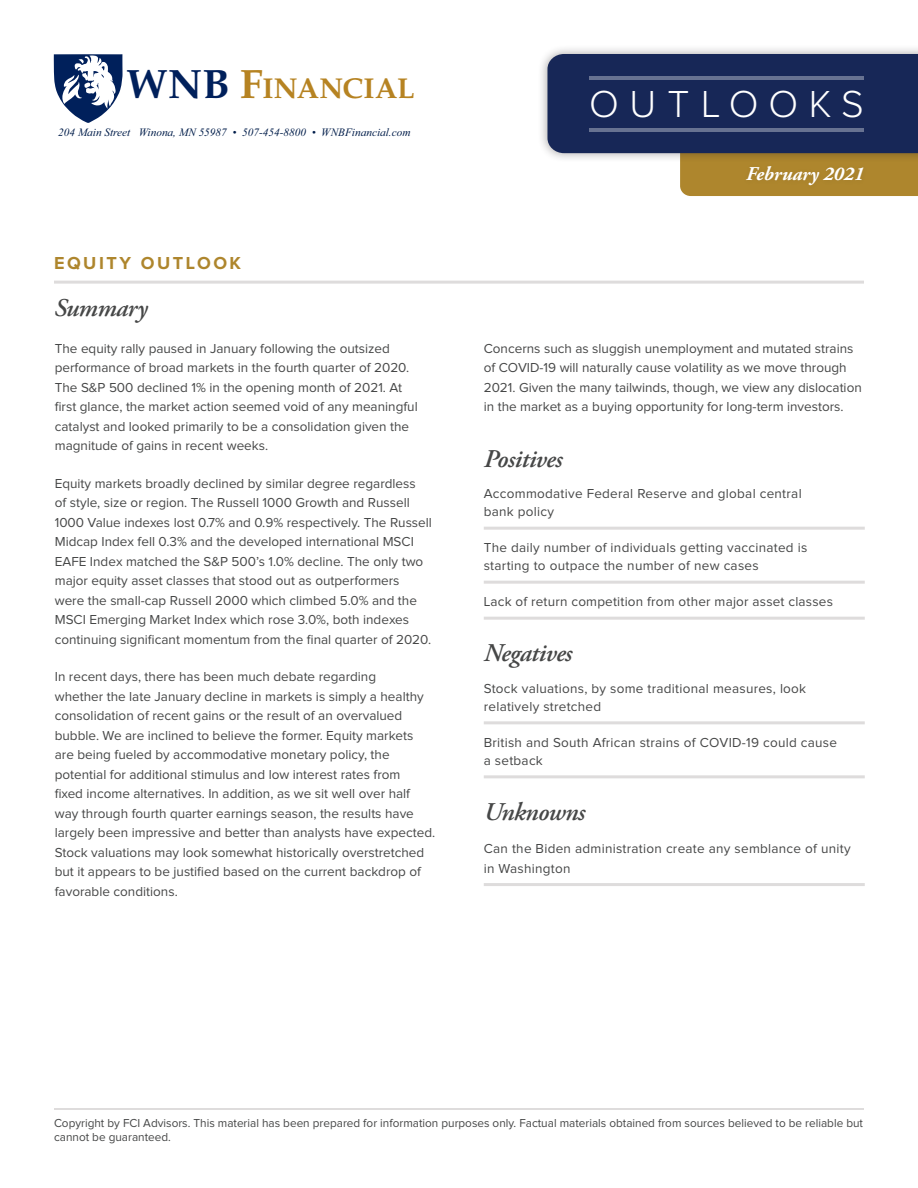
<style>
.page{position:relative;width:918px;height:1188px;background:#fff}
.page>*{position:absolute;margin:0;border:0;box-sizing:border-box;transform-origin:0 0}
.t1{font:300 39px "Proxima Nova";letter-spacing:.27em;color:#fff}
.t2{font:700 28.8px "Palatino";letter-spacing:.005em;color:#b68322}
.bullets-square{font:italic 600 25.5px "Adobe Garamond Pro";letter-spacing:-.02em;color:#464747}
.palatino-main{font:italic 600 25.5px "Adobe Garamond Pro";letter-spacing:-.02em;color:#464747}
.t3{font:italic 700 19.5px "Adobe Garamond Pro";color:#fff}
.t4{font:700 18px "Proxima Nova";letter-spacing:.14em;color:#ae862d}
.palatino-main-2{font:13.5px/19.5px "Proxima Nova";color:#464747}
.bullets-square-2{font:13.5px/18px "Proxima Nova";letter-spacing:.02em;color:#464747}
.t5{font:12px/14.4px "Proxima Nova";color:#464747}
.t6{font:italic 11.25px "Times New Roman";color:#001d4a}
.s1{font-size:41.1px;color:#00205b}
.s2{font-size:41.1px}
</style>
<div class="page">
<div style="left:538px;top:44px;width:380px;height:119px;background:#231f20;opacity:.38"></div>
<svg style="left:547px;top:54px;width:371px;height:142px;background:#484e65"></svg>
<hr style="left:590px;top:76px;width:274px;height:4px;background:#677291">
<hr style="left:590px;top:128px;width:274px;height:4px;background:#677291">
<div style="left:742px;top:162px;width:126px;height:29px;background:#ac852c"></div>
<hr style="left:484px;top:527px;width:381px;height:3px;background:#dedcdc">
<hr style="left:484px;top:581px;width:381px;height:3px;background:#dedcdc">
<hr style="left:484px;top:617px;width:381px;height:3px;background:#dedcdc">
<hr style="left:484px;top:721px;width:381px;height:3px;background:#dedcdc">
<hr style="left:484px;top:775px;width:381px;height:3px;background:#dedcdc">
<hr style="left:484px;top:883px;width:381px;height:3px;background:#dedcdc">
<hr style="left:54px;top:281px;width:810px;height:3px;background:#dedcdc">
<hr style="left:54px;top:1108px;width:810px;height:2px;background:#dedcdc">
<svg style="left:54px;top:54px;width:69px;height:69px"></svg>
<h2 class="t2" style="left:127px;top:71px;width:290px"><span class="s1">WNB</span> <span class="s2">F</span>INANCIAL</h2>
<p class="t6" style="left:58px;top:124px;width:354px">204 Main Street Winona, MN 55987 • 507-454-8800 • WNBFinancial.com</p>
<p class="t4" style="left:54px;top:254px;width:189px">EQUITY OUTLOOK</p>
<p class="bullets-square" style="left:54px;top:293px;width:95px">Summary</p>
<p class="palatino-main-2" style="left:55px;top:339px;width:364px">The equity rally paused in January following the outsized performance of broad markets in the fourth quarter of 2020.<br>The S&amp;P 500 declined 1% in the opening month of 2021. At first glance, the market action seemed void of any meaningful catalyst and looked primarily to be a consolidation given the magnitude of gains in recent weeks.</p>
<p class="palatino-main-2" style="left:55px;top:474px;width:379px">Equity markets broadly declined by similar degree regardless<br>of style, size or region. The Russell 1000 Growth and Russell 1000 Value indexes lost 0.7% and 0.9% respectively. The Russell Midcap Index fell 0.3% and the developed international MSCI EAFE Index matched the S&amp;P 500’s 1.0% decline. The only two major equity asset classes that stood out as outperformers were the small-cap Russell 2000 which climbed 5.0% and the MSCI Emerging Market Index which rose 3.0%, both indexes continuing significant momentum from the final quarter of 2020.</p>
<p class="palatino-main-2" style="left:55px;top:668px;width:382px">In recent days, there has been much debate regarding<br>whether the late January decline in markets is simply a healthy consolidation of recent gains or the result of an overvalued bubble. We are inclined to believe the former. Equity markets are being fueled by accommodative monetary policy, the potential for additional stimulus and low interest rates from<br>fixed income alternatives. In addition, as we sit well over half way through fourth quarter earnings season, the results have largely been impressive and better than analysts have expected.<br>Stock valuations may look somewhat historically overstretched but it appears to be justified based on the current backdrop of favorable conditions.</p>
<h1 class="t1" style="left:589px;top:86px;width:276px">OUTLOOKS</h1>
<h3 class="t3" style="left:746px;top:162px;width:119px">February 2021</h3>
<p class="palatino-main-2" style="left:484px;top:339px;width:380px">Concerns such as sluggish unemployment and mutated strains of COVID-19 will naturally cause volatility as we move through 2021. Given the many tailwinds, though, we view any dislocation in the market as a buying opportunity for long-term investors.</p>
<p class="palatino-main" style="left:484px;top:444px;width:80px">Positives</p>
<p class="bullets-square-2" style="left:484px;top:485px;width:319px">Accommodative Federal Reserve and global central bank policy</p>
<p class="bullets-square-2" style="left:484px;top:539px;width:325px">The daily number of individuals getting vaccinated is starting to outpace the number of new cases</p>
<p class="bullets-square-2" style="left:484px;top:593px;width:351px">Lack of return competition from other major asset classes</p>
<p class="bullets-square" style="left:484px;top:639px;width:90px">Negatives</p>
<p class="bullets-square-2" style="left:484px;top:680px;width:324px">Stock valuations, by some traditional measures, look relatively stretched</p>
<p class="bullets-square-2" style="left:484px;top:734px;width:355px">British and South African strains of COVID-19 could cause a setback</p>
<p class="bullets-square" style="left:484px;top:797px;width:103px">Unknowns</p>
<p class="bullets-square-2" style="left:484px;top:839px;width:368px;line-height:19.5px">Can the Biden administration create any semblance of unity in Washington</p>
<p class="t5" style="left:54px;top:1116px;width:811px">Copyright by FCI Advisors. This material has been prepared for information purposes only. Factual materials obtained from sources believed to be reliable but cannot be guaranteed.</p>
</div>
